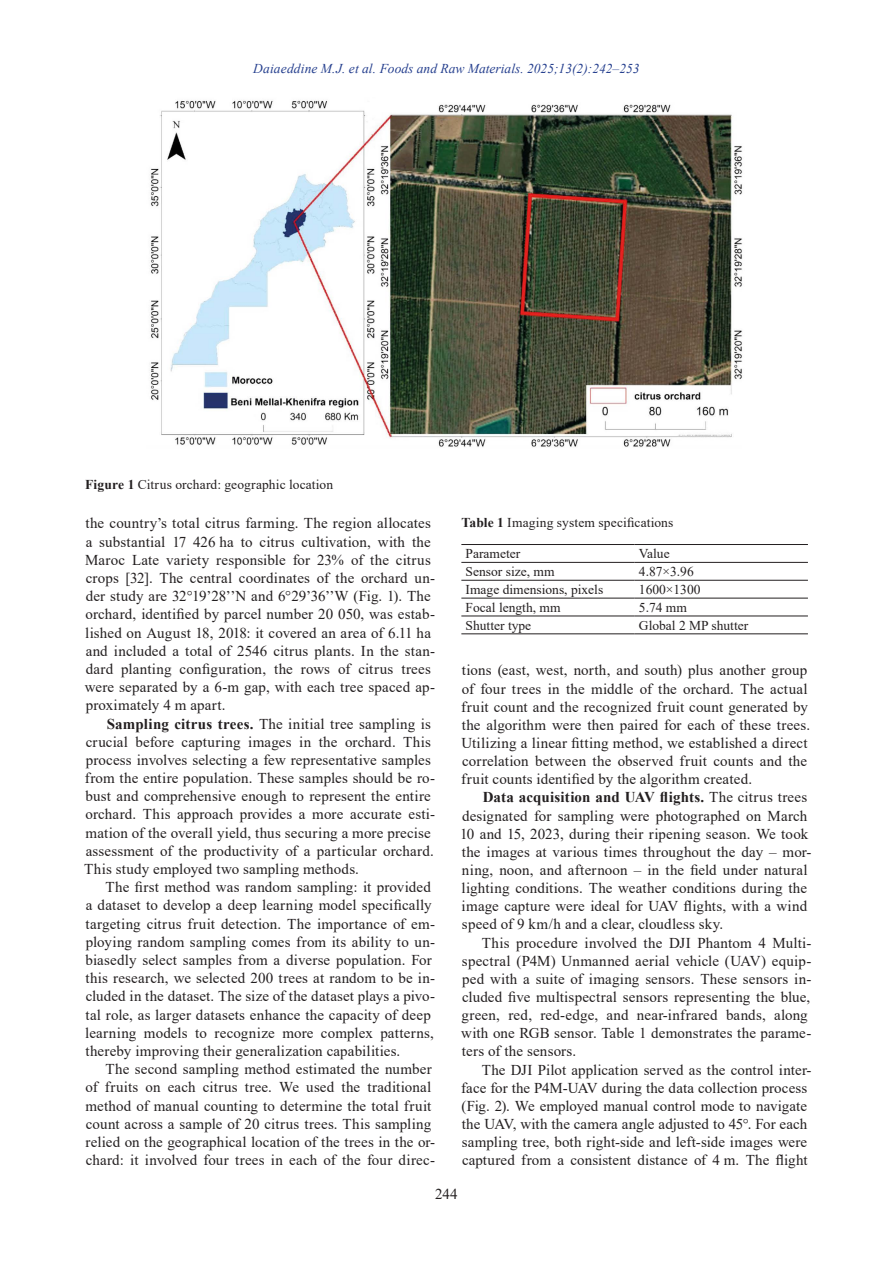
<style>
.page{position:relative;width:893px;height:1263px;background:#fff}
.page>*{position:absolute;margin:0;border:0;box-sizing:border-box;transform-origin:0 0}
.Основной__перенос{font:15px/18.1px "Times New Roman";letter-spacing:.01em;color:#231f20}
.Таблица{font:13.5px "Times New Roman";color:#231f20}
.Под_рисунок{font:13.5px "Times New Roman";letter-spacing:.01em;color:#231f20}
.t1{font:italic 13.5px "Times New Roman";color:#253f8e}
.s1{font-weight:700}
</style>
<div class="page">
<hr style="left:461px;top:562px;width:174px;height:1px;background:#231f20">
<hr style="left:635px;top:562px;width:173px;height:1px;background:#231f20">
<hr style="left:461px;top:580px;width:174px;height:1px;background:#231f20">
<hr style="left:635px;top:580px;width:173px;height:1px;background:#231f20">
<hr style="left:461px;top:598px;width:174px;height:1px;background:#231f20">
<hr style="left:635px;top:598px;width:173px;height:1px;background:#231f20">
<hr style="left:461px;top:616px;width:174px;height:1px;background:#231f20">
<hr style="left:635px;top:616px;width:173px;height:1px;background:#231f20">
<hr style="left:461px;top:544px;width:174px;height:1px;background:#231f20">
<hr style="left:635px;top:544px;width:173px;height:1px;background:#231f20">
<hr style="left:461px;top:634px;width:174px;height:1px;background:#231f20">
<hr style="left:635px;top:634px;width:173px;height:1px;background:#231f20">
<img style="left:151px;top:100px;width:591px;height:347px">
<p class="t1" style="left:253px;top:59px;width:388px">Daiaeddine M.J. et al. Foods and Raw Materials. 2025;13(2):242–253</p>
<p class="Под_рисунок" style="left:85px;top:475px;width:250px"><span class="s1">Figure 1</span> Citrus orchard: geographic location</p>
<p class="Основной__перенос" style="left:85px;top:514px;width:352px">the country’s total citrus farming. The region allocates a substantial 17 426 ha to citrus cultivation, with the Maroc Late variety responsible for 23% of the citrus crops [32]. The central coordinates of the orchard un&shy;der study are 32°19’28’’N and 6°29’36’’W (Fig. 1). The orchard, identified by parcel number 20 050, was estab&shy;lished on August 18, 2018: it covered an area of 6.11 ha and included a total of 2546 citrus plants. In the stan&shy;dard planting configuration, the rows of citrus trees were separated by a 6-m gap, with each tree spaced ap&shy;proximately 4 m apart.</p>
<p class="Основной__перенос" style="left:84px;top:714px;width:352px;text-indent:23px"><span class="s1">Sampling citrus trees.</span> The initial tree sampling is crucial before capturing images in the orchard. This process involves selecting a few representative samples from the entire population. These samples should be ro&shy;bust and comprehensive enough to represent the entire orchard. This approach provides a more accurate esti&shy;mation of the overall yield, thus securing a more precise assessment of the productivity of a particular orchard.<br>This study employed two sampling methods.</p>
<p class="Основной__перенос" style="left:85px;top:878px;width:351px;text-indent:20px">The first method was random sampling: it provided a dataset to develop a deep learning model specifically targeting citrus fruit detection. The importance of em&shy;ploying random sampling comes from its ability to un&shy;biasedly select samples from a diverse population. For this research, we selected 200 trees at random to be in&shy;cluded in the dataset. The size of the dataset plays a pivo&shy;tal role, as larger datasets enhance the capacity of deep learning models to recognize more complex patterns, thereby improving their generalization capabilities.</p>
<p class="Основной__перенос" style="left:86px;top:1060px;width:351px;text-indent:20px">The second sampling method estimated the number of fruits on each citrus tree. We used the traditional method of manual counting to determine the total fruit count across a sample of 20 citrus trees. This sampling relied on the geographical location of the trees in the or&shy;chard: it involved four trees in each of the four direc-</p>
<p class="Под_рисунок" style="left:461px;top:513px;width:214px"><span class="s1">Table 1</span> Imaging system specifications</p>
<p class="Таблица" style="left:466px;top:544px;width:56px">Parameter</p>
<p class="Таблица" style="left:639px;top:544px;width:32px">Value</p>
<p class="Таблица" style="left:466px;top:562px;width:90px">Sensor size, mm</p>
<p class="Таблица" style="left:639px;top:562px;width:56px">4.87×3.96</p>
<p class="Таблица" style="left:466px;top:580px;width:139px">Image dimensions, pixels</p>
<p class="Таблица" style="left:639px;top:580px;width:63px">1600×1300</p>
<p class="Таблица" style="left:466px;top:598px;width:96px">Focal length, mm</p>
<p class="Таблица" style="left:639px;top:598px;width:50px">5.74 mm</p>
<p class="Таблица" style="left:466px;top:615px;width:67px">Shutter type</p>
<p class="Таблица" style="left:639px;top:615px;width:111px">Global 2 MP shutter</p>
<p class="Основной__перенос" style="left:461px;top:661px;width:350px">tions (east, west, north, and south) plus another group of four trees in the middle of the orchard. The actual fruit count and the recognized fruit count generated by the algorithm were then paired for each of these trees.<br>Utilizing a linear fitting method, we established a direct correlation between the observed fruit counts and the fruit counts identified by the algorithm created.</p>
<p class="Основной__перенос" style="left:460px;top:788px;width:353px;text-indent:23px"><span class="s1">Data acquisition and UAV flights.</span> The citrus trees designated for sampling were photographed on March 10 and 15, 2023, during their ripening season. We took the images at various times throughout the day – mor&shy;ning, noon, and afternoon – in the field under natural lighting conditions. The weather conditions during the image capture were ideal for UAV flights, with a wind speed of 9 km/h and a clear, cloudless sky.</p>
<p class="Основной__перенос" style="left:461px;top:933px;width:352px;text-indent:21px">This procedure involved the DJI Phantom 4 Multi&shy;spectral (P4M) Unmanned aerial vehicle (UAV) equip&shy;ped with a suite of imaging sensors. These sensors in&shy;cluded five multispectral sensors representing the blue, green, red, red-edge, and near-infrared bands, along with one RGB sensor. Table 1 demonstrates the parame&shy;ters of the sensors.</p>
<p class="Основной__перенос" style="left:461px;top:1060px;width:352px;text-indent:21px">The DJI Pilot application served as the control inter&shy;face for the P4M-UAV during the data collection process (Fig. 2). We employed manual control mode to navigate the UAV, with the camera angle adjusted to 45°. For each sampling tree, both right-side and left-side images were captured from a consistent distance of 4 m. The flight</p>
<p class="Основной__перенос" style="left:435px;top:1184px;width:24px">244</p>
</div>
